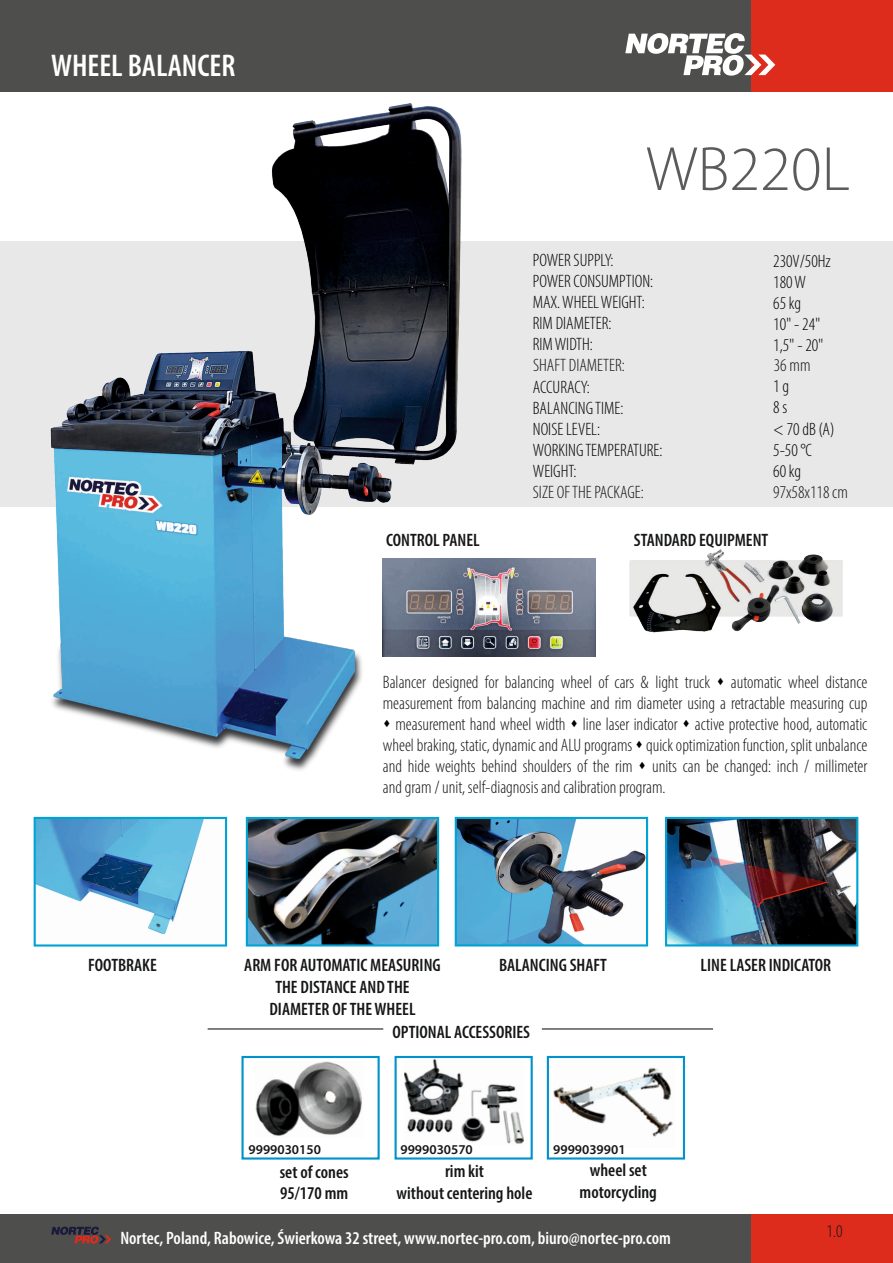
<style>
.page{position:relative;width:893px;height:1263px;background:#fff}
.page>*{position:absolute;margin:0;border:0;box-sizing:border-box;transform-origin:0 0}
.t1{font:300 63px "Myriad Pro";color:#5b5b5b}
.t2{font:600 condensed 31.5px "Myriad Pro";color:#fff}
.t3{font:300 condensed 18px/21.1px "Myriad Pro";color:#151616}
.t4{font:600 condensed 18px/21.6px "Myriad Pro";color:#151616;text-align:center}
.t5{font:300 condensed 18px/21.1px "Myriad Pro";color:#000}
.t6{font:600 condensed 18px "Myriad Pro";color:#fff}
.t7{font:600 13.5px "Myriad Pro";color:#151616}
.s1{color:#000}
</style>
<div class="page">
<div style="left:0;top:241px;width:893px;height:266px;background:#e9e8e8"></div>
<div style="left:0;top:0;width:766px;height:92px;background:#4e4e4d"></div>
<div style="left:751px;top:0;width:142px;height:92px;background:#dd2b1c"></div>
<svg style="left:625px;top:33px;width:150px;height:43px"></svg>
<div style="left:0;top:1214px;width:751px;height:49px;background:#4e4e4d"></div>
<div style="left:751px;top:1214px;width:142px;height:49px;background:#dd2b1c"></div>
<svg style="left:51px;top:1226px;width:60px;height:18px"></svg>
<img style="left:461px;top:558px;width:134px;height:98px">
<img style="left:629px;top:549px;width:213px;height:84px">
<img style="left:554px;top:1067px;width:119px;height:70px">
<div style="left:547px;top:1056px;width:138px;height:103px;border:2px solid #0093cb"></div>
<img style="left:405px;top:1059px;width:119px;height:85px">
<img style="left:255px;top:1061px;width:107px;height:75px">
<div style="left:395px;top:1056px;width:138px;height:103px;border:2px solid #0093cb"></div>
<div style="left:241px;top:1056px;width:139px;height:103px;border:2px solid #0093cb"></div>
<hr style="left:208px;top:1028px;width:175px;height:1px;background:#000">
<hr style="left:542px;top:1028px;width:171px;height:1px;background:#000">
<img style="left:50px;top:103px;width:411px;height:667px">
<img style="left:249px;top:820px;width:187px;height:123px">
<div style="left:246px;top:817px;width:193px;height:129px;border:2px solid #00a3d4"></div>
<img style="left:37px;top:820px;width:167px;height:114px">
<div style="left:34px;top:817px;width:193px;height:129px;border:2px solid #00a3d4"></div>
<img style="left:458px;top:820px;width:187px;height:123px">
<div style="left:455px;top:817px;width:193px;height:129px;border:2px solid #00a3d4"></div>
<img style="left:668px;top:820px;width:187px;height:123px">
<div style="left:665px;top:817px;width:193px;height:129px;border:2px solid #00a3d4"></div>
<h2 class="t2" style="left:51px;top:52px;width:186px">WHEEL BALANCER</h2>
<h1 class="t1" style="left:646px;top:143px;width:205px">WB220L</h1>
<p class="t5" style="left:533px;top:251px;width:122px">POWER SUPPLY:<br>POWER CONSUMPTION:<br>MAX. WHEEL WEIGHT:<br>RIM DIAMETER:<br>RIM WIDTH:</p>
<p class="t5" style="left:533px;top:378px;width:131px">ACCURACY:<br>BALANCING TIME:<br>NOISE LEVEL:<br>WORKING TEMPERATURE:<br>WEIGHT:</p>
<p class="t5" style="left:773px;top:252px;width:59px">230V/50Hz<br>180 W<br>65 kg<br>10" - 24"<br>1,5" - 20"</p>
<p class="t5" style="left:773px;top:377px;width:63px">1 g<br>8 s<br>&lt; 70 dB (A)<br>5-50 °C<br>60 kg</p>
<p class="t3" style="left:533px;top:356px;width:93px">SHAFT DIAMETER:</p>
<p class="t3" style="left:774px;top:356px;width:38px">36 mm</p>
<p class="t3" style="left:533px;top:483px;width:113px">SIZE OF THE PACKAGE:</p>
<p class="t3" style="left:773px;top:483px;width:76px">97x58x118 cm</p>
<p class="t4" style="left:386px;top:531px;width:95px">CONTROL PANEL</p>
<p class="t4" style="left:634px;top:530px;width:136px">STANDARD EQUIPMENT</p>
<p class="t3" style="left:383px;top:673px;width:486px">Balancer designed for balancing wheel of cars &amp; light truck <span class="s1">▲</span> automatic wheel distance measurement from balancing machine and rim diameter using a retractable measuring cup</p>
<p class="t3" style="left:383px;top:715px;width:486px;text-align:justify"><span class="s1">▲</span> measurement hand wheel width <span class="s1">▲</span> line laser indicator <span class="s1">▲</span> active protective hood, automatic wheel braking, static, dynamic and ALU programs <span class="s1">▲</span> quick optimization function, split unbalance and hide weights behind shoulders of the rim <span class="s1">▲</span> units can be changed: inch / millimeter and gram / unit, self-diagnosis and calibration program.</p>
<p class="t4" style="left:88px;top:956px;width:70px">FOOTBRAKE</p>
<p class="t4" style="left:244px;top:956px;width:198px">ARM FOR AUTOMATIC MEASURING<br>THE DISTANCE AND THE<br>DIAMETER OF THE WHEEL</p>
<p class="t4" style="left:499px;top:955px;width:109px">BALANCING SHAFT</p>
<p class="t4" style="left:393px;top:1022px;width:139px">OPTIONAL ACCESSORIES</p>
<p class="t4" style="left:701px;top:955px;width:132px">LINE LASER INDICATOR</p>
<p class="t7" style="left:249px;top:1144px;width:74px">9999030150</p>
<p class="t7" style="left:400px;top:1144px;width:74px">9999030570</p>
<p class="t7" style="left:553px;top:1144px;width:74px">9999039901</p>
<p class="t4" style="left:280px;top:1162px;width:70px;text-align:left">set of cones<br>95/170 mm</p>
<p class="t4" style="left:397px;top:1162px;width:137px">rim kit<br>without centering hole</p>
<p class="t4" style="left:580px;top:1161px;width:79px">wheel set motorcycling</p>
<p class="t6" style="left:120px;top:1230px;width:552px">Nortec, Poland, Rabowice, Świerkowa 32 street, www.nortec-pro.com, biuro@nortec-pro.com</p>
<p class="t3" style="left:827px;top:1222px;width:18px">1.0</p>
</div>
